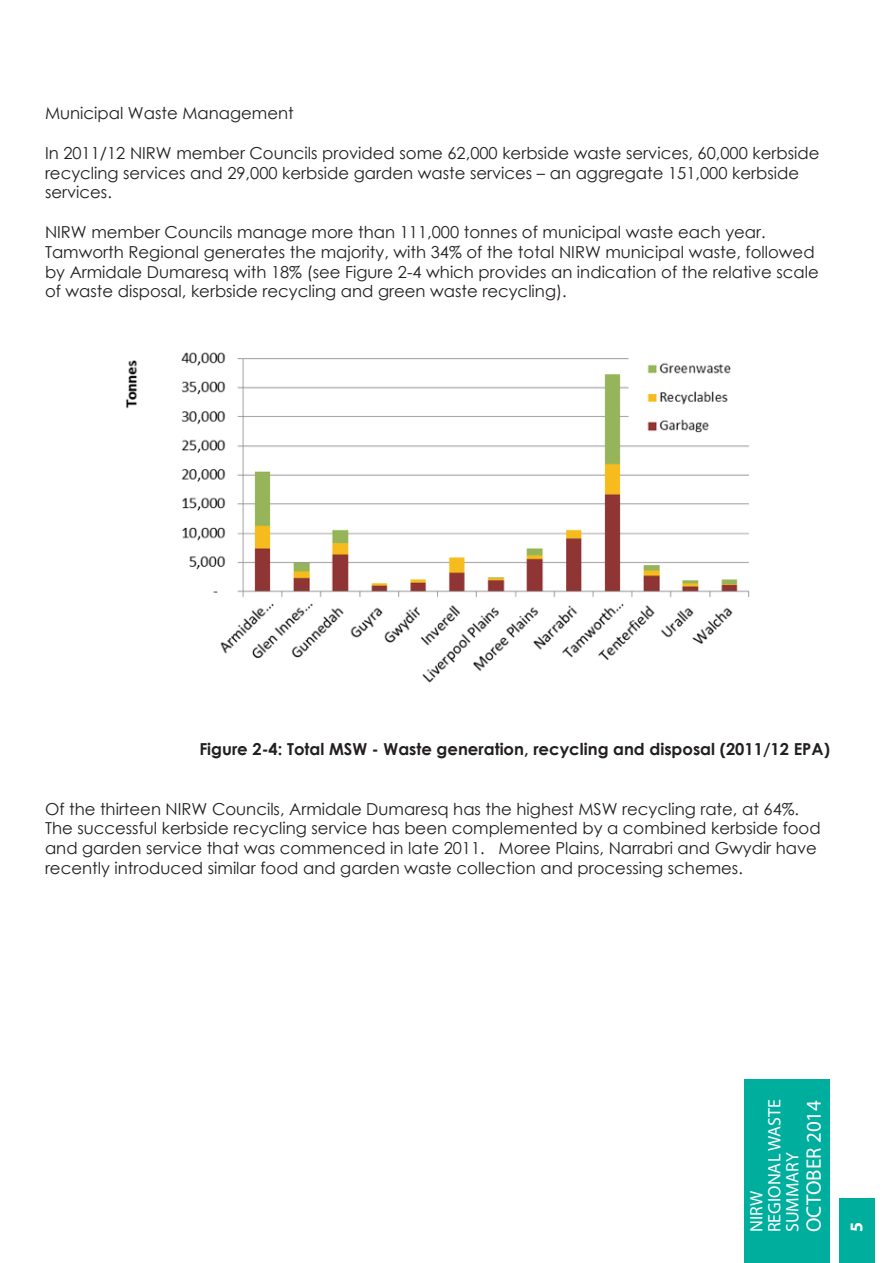
<style>
.page{position:relative;width:893px;height:1263px;background:#fff}
.page>*{position:absolute;margin:0;border:0;box-sizing:border-box;transform-origin:0 0}
.t1{font:21px "Myriad Pro";color:#fff}
.t2{font:18px/18px "Myriad Pro";color:#fff}
.t3{font:700 18px "Myriad Pro";color:#fff}
.t4{font:16.5px/19.8px "Century Gothic";color:#231f20}
.t5{font:700 16.5px "Century Gothic";color:#231f20}
</style>
<div class="page">
<div style="left:744px;top:1079px;width:85px;height:184px;background:#00ae9e"></div>
<div style="left:839px;top:1198px;width:36px;height:65px;background:#00ae9e"></div>
<img style="left:126px;top:352px;width:624px;height:331px">
<p class="t4" style="left:45px;top:103px;width:250px">Municipal Waste Management</p>
<p class="t4" style="left:45px;top:143px;width:776px">In 2011/12 NIRW member Councils provided some 62,000 kerbside waste services, 60,000 kerbside recycling services and 29,000 kerbside garden waste services – an aggregate 151,000 kerbside services.</p>
<p class="t4" style="left:45px;top:222px;width:775px">NIRW member Councils manage more than 111,000 tonnes of municipal waste each year.<br>Tamworth Regional generates the majority, with 34% of the total NIRW municipal waste, followed by Armidale Dumaresq with 18% (see Figure 2-4 which provides an indication of the relative scale of waste disposal, kerbside recycling and green waste recycling).</p>
<p class="t5" style="left:199px;top:737px;width:632px">Figure 2-4: Total MSW - Waste generation, recycling and disposal (2011/12 EPA)</p>
<p class="t4" style="left:45px;top:798px;width:777px">Of the thirteen NIRW Councils, Armidale Dumaresq has the highest MSW recycling rate, at 64%.<br>The successful kerbside recycling service has been complemented by a combined kerbside food and garden service that was commenced in late 2011. Moree Plains, Narrabri and Gwydir have recently introduced similar food and garden waste collection and processing schemes.</p>
<p class="t2" style="left:747px;top:1232px;width:135px;rotate:-90deg">NIRW<br>REGIONAL WASTE<br>SUMMARY</p>
<p class="t1" style="left:801px;top:1232px;width:134px;rotate:-90deg">OCTOBER 2014</p>
<p class="t3" style="left:845px;top:1232px;width:11px;rotate:-90deg">5</p>
</div>
